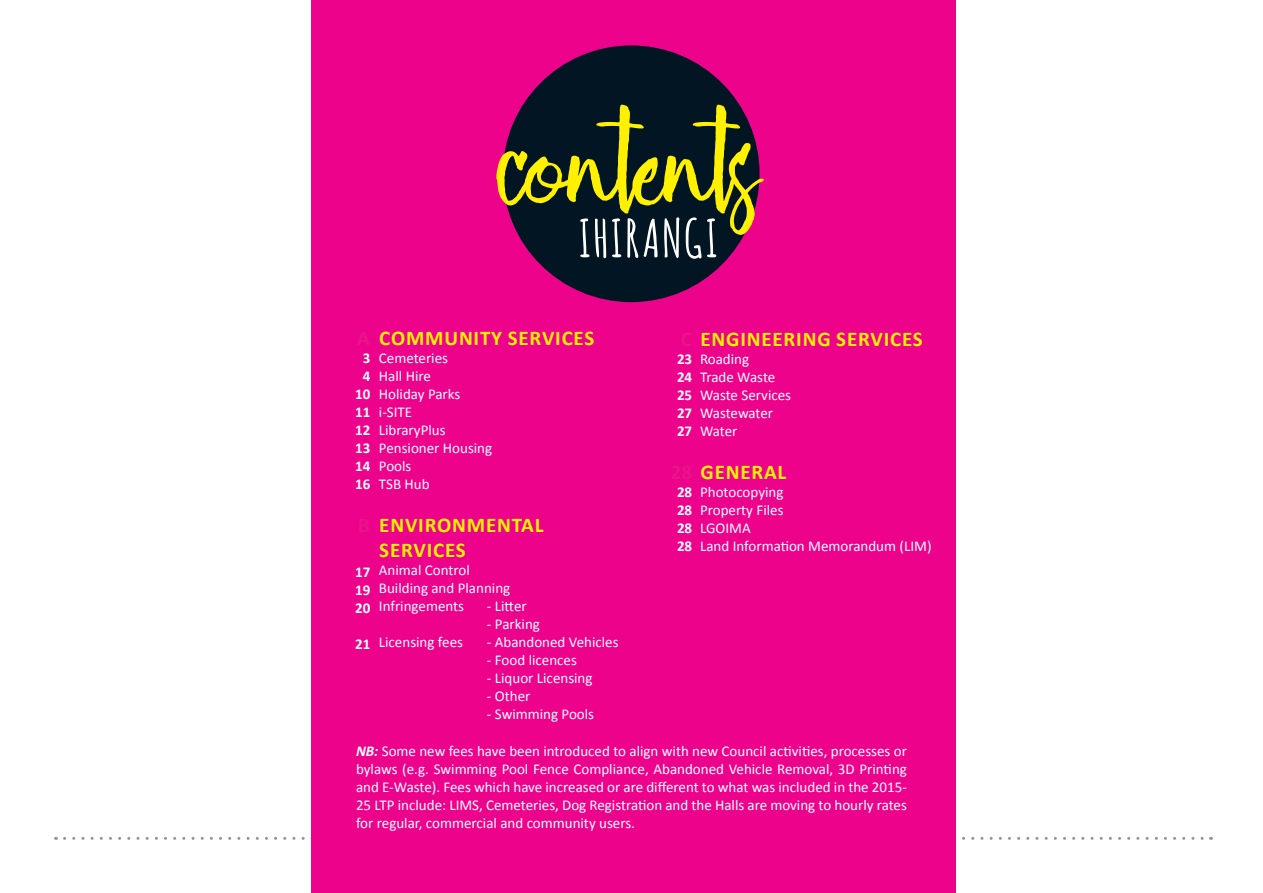
<style>
.page{position:relative;width:1263px;height:893px;background:#fff}
.page>*{position:absolute;margin:0;border:0;box-sizing:border-box;transform-origin:0 0}
.t1{font:109.2px "Risoless Script";color:#fff101}
.t2{font:700 51.3px "Amatic";letter-spacing:.065em;color:#fff}
.Table_text_bold_righ{font:700 21px "Calibri";letter-spacing:.04em;color:#fff101}
.Table_text_bold_righ-2{font:15px/18px "Calibri";color:#fff;text-align:justify}
.Table_text_bold_righ-3{font:700 15px "Calibri";color:#fff}
.s1{color:#ea1489}
.s2{font-weight:700;font-style:italic}
</style>
<div class="page">
<svg style="left:65px;top:837px;width:1146px;height:3px"></svg>
<div style="left:311px;top:0;width:644px;height:893px;background:#ed028c"></div>
<div style="left:503px;top:45px;width:256px;height:257px;background:#011622;border-radius:50%"></div>
<p class="t1" style="left:499px;top:104px;width:263px">contents</p>
<p class="t2" style="left:579px;top:202px;width:139px">IHIRANGI</p>
<p class="Table_text_bold_righ" style="left:357px;top:324px;width:239px"><span class="s1">A</span> COMMUNITY SERVICES</p>
<p class="Table_text_bold_righ-2" style="left:379px;top:349px;width:71px">Cemeteries</p>
<p class="Table_text_bold_righ-2" style="left:379px;top:367px;width:54px">Hall Hire</p>
<p class="Table_text_bold_righ-2" style="left:379px;top:385px;width:83px">Holiday Parks</p>
<p class="Table_text_bold_righ-2" style="left:379px;top:403px;width:35px">i-SITE</p>
<p class="Table_text_bold_righ-2" style="left:379px;top:421px;width:68px">LibraryPlus</p>
<p class="Table_text_bold_righ-2" style="left:379px;top:439px;width:115px">Pensioner Housing</p>
<p class="Table_text_bold_righ-2" style="left:379px;top:457px;width:34px">Pools</p>
<p class="Table_text_bold_righ-2" style="left:379px;top:475px;width:52px">TSB Hub</p>
<p class="Table_text_bold_righ" style="left:358px;top:512px;width:187px"><span class="s1">B</span> ENVIRONMENTAL</p>
<p class="Table_text_bold_righ" style="left:379px;top:537px;width:88px">SERVICES</p>
<p class="Table_text_bold_righ-2" style="left:379px;top:561px;width:93px">Animal Control</p>
<p class="Table_text_bold_righ-2" style="left:379px;top:579px;width:133px">Building and Planning</p>
<p class="Table_text_bold_righ-2" style="left:379px;top:597px;width:87px">Infringements</p>
<p class="Table_text_bold_righ-2" style="left:487px;top:597px;width:41px">- Litter</p>
<p class="Table_text_bold_righ-2" style="left:487px;top:615px;width:55px">- Parking</p>
<p class="Table_text_bold_righ-2" style="left:379px;top:633px;width:86px">Licensing fees</p>
<p class="Table_text_bold_righ-2" style="left:487px;top:633px;width:133px">- Abandoned Vehicles</p>
<p class="Table_text_bold_righ-2" style="left:487px;top:651px;width:91px">- Food licences</p>
<p class="Table_text_bold_righ-2" style="left:487px;top:669px;width:107px">- Liquor Licensing</p>
<p class="Table_text_bold_righ-2" style="left:487px;top:687px;width:45px">- Other</p>
<p class="Table_text_bold_righ-2" style="left:487px;top:705px;width:109px">- Swimming Pools</p>
<p class="Table_text_bold_righ-3" style="left:363px;top:348px;width:9px">3</p>
<p class="Table_text_bold_righ-3" style="left:363px;top:366px;width:9px">4</p>
<p class="Table_text_bold_righ-3" style="left:355px;top:384px;width:17px">10</p>
<p class="Table_text_bold_righ-3" style="left:355px;top:402px;width:17px">11</p>
<p class="Table_text_bold_righ-3" style="left:355px;top:420px;width:17px">12</p>
<p class="Table_text_bold_righ-3" style="left:355px;top:438px;width:17px">13</p>
<p class="Table_text_bold_righ-3" style="left:355px;top:456px;width:17px">14</p>
<p class="Table_text_bold_righ-3" style="left:355px;top:474px;width:17px">16</p>
<p class="Table_text_bold_righ-3" style="left:355px;top:562px;width:17px">17</p>
<p class="Table_text_bold_righ-3" style="left:355px;top:580px;width:17px">19</p>
<p class="Table_text_bold_righ-3" style="left:355px;top:598px;width:17px">20</p>
<p class="Table_text_bold_righ-3" style="left:355px;top:634px;width:17px">21</p>
<p class="Table_text_bold_righ" style="left:681px;top:326px;width:244px"><span class="s1">C</span> ENGINEERING SERVICES</p>
<p class="Table_text_bold_righ-3" style="left:677px;top:349px;width:17px">23</p>
<p class="Table_text_bold_righ-3" style="left:677px;top:367px;width:17px">24</p>
<p class="Table_text_bold_righ-3" style="left:677px;top:385px;width:17px">25</p>
<p class="Table_text_bold_righ-3" style="left:677px;top:403px;width:17px">27</p>
<p class="Table_text_bold_righ-3" style="left:677px;top:421px;width:17px">27</p>
<p class="Table_text_bold_righ" style="left:671px;top:459px;width:117px"><span class="s1">28</span> GENERAL</p>
<p class="Table_text_bold_righ-3" style="left:677px;top:483px;width:17px">28</p>
<p class="Table_text_bold_righ-3" style="left:677px;top:501px;width:17px">28</p>
<p class="Table_text_bold_righ-3" style="left:677px;top:519px;width:17px">28</p>
<p class="Table_text_bold_righ-3" style="left:677px;top:537px;width:17px">28</p>
<p class="Table_text_bold_righ-2" style="left:700px;top:350px;width:51px">Roading</p>
<p class="Table_text_bold_righ-2" style="left:700px;top:368px;width:77px">Trade Waste</p>
<p class="Table_text_bold_righ-2" style="left:700px;top:386px;width:93px">Waste Services</p>
<p class="Table_text_bold_righ-2" style="left:700px;top:404px;width:75px">Wastewater</p>
<p class="Table_text_bold_righ-2" style="left:700px;top:422px;width:39px">Water</p>
<p class="Table_text_bold_righ-2" style="left:700px;top:483px;width:85px">Photocopying</p>
<p class="Table_text_bold_righ-2" style="left:700px;top:501px;width:85px">Property Files</p>
<p class="Table_text_bold_righ-2" style="left:700px;top:519px;width:52px">LGOIMA</p>
<p class="Table_text_bold_righ-2" style="left:700px;top:537px;width:233px">Land Information Memorandum (LIM)</p>
<p class="Table_text_bold_righ-2" style="left:356px;top:742px;width:552px"><span class="s2">NB:</span> Some new fees have been introduced to align with new Council activities, processes or bylaws (e.g. Swimming Pool Fence Compliance, Abandoned Vehicle Removal, 3D Printing and E-Waste). Fees which have increased or are different to what was included in the 2015- 25 LTP include: LIMS, Cemeteries, Dog Registration and the Halls are moving to hourly rates for regular, commercial and community users.</p>
</div>
